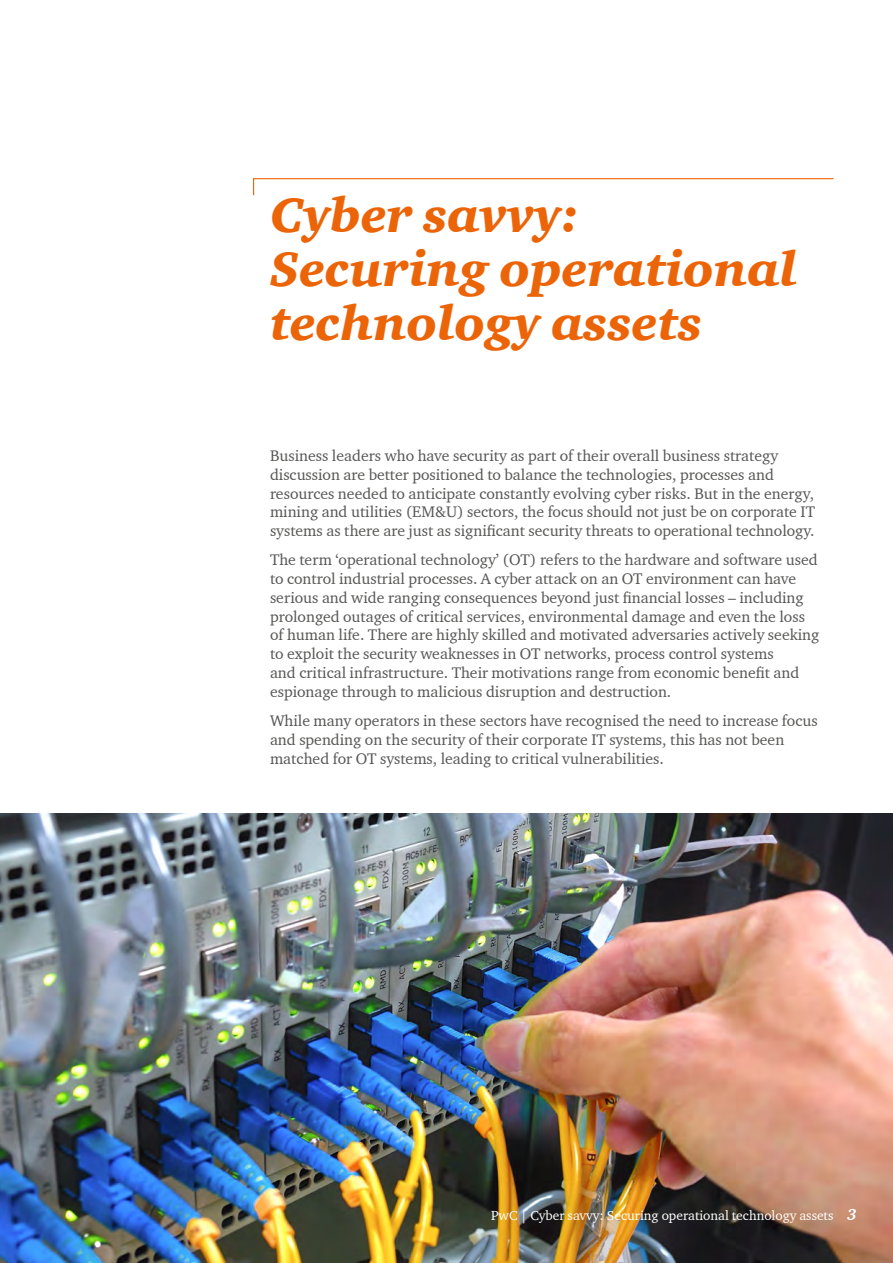
<style>
.page{position:relative;width:893px;height:1263px;background:#fff}
.page>*{position:absolute;margin:0;border:0;box-sizing:border-box;transform-origin:0 0}
.t1{font:49.5px/54px "Charter ITC Blac Ital";color:#ec6408}
.t2{font:15.75px/18.8px "Charter ITC";color:#575756}
.t3{font:13.5px "Charter ITC";color:#fff}
.s1{font-weight:700;font-style:italic;font-size:16.5px}
</style>
<div class="page">
<img style="left:0;top:814px;width:893px;height:449px">
<svg style="left:253px;top:178px;width:581px;height:18px"></svg>
<h1 class="t1" style="left:270px;top:187px;width:529px">Cyber savvy:<br>Securing operational technology assets</h1>
<p class="t2" style="left:270px;top:446px;width:546px">Business leaders who have security as part of their overall business strategy discussion are better positioned to balance the technologies, processes and resources needed to anticipate constantly evolving cyber risks. But in the energy, mining and utilities (EM&amp;U) sectors, the focus should not just be on corporate IT systems as there are just as significant security threats to operational technology.</p>
<p class="t2" style="left:270px;top:550px;width:551px">The term ‘operational technology’ (OT) refers to the hardware and software used to control industrial processes. A cyber attack on an OT environment can have serious and wide ranging consequences beyond just financial losses – including prolonged outages of critical services, environmental damage and even the loss of human life. There are highly skilled and motivated adversaries actively seeking to exploit the security weaknesses in OT networks, process control systems<br>and critical infrastructure. Their motivations range from economic benefit and espionage through to malicious disruption and destruction.</p>
<p class="t2" style="left:270px;top:711px;width:549px">While many operators in these sectors have recognised the need to increase focus and spending on the security of their corporate IT systems, this has not been matched for OT systems, leading to critical vulnerabilities.</p>
<p class="t3" style="left:491px;top:1207px;width:367px">PwC | Cyber savvy: Securing operational technology assets <span class="s1">3</span></p>
</div>
